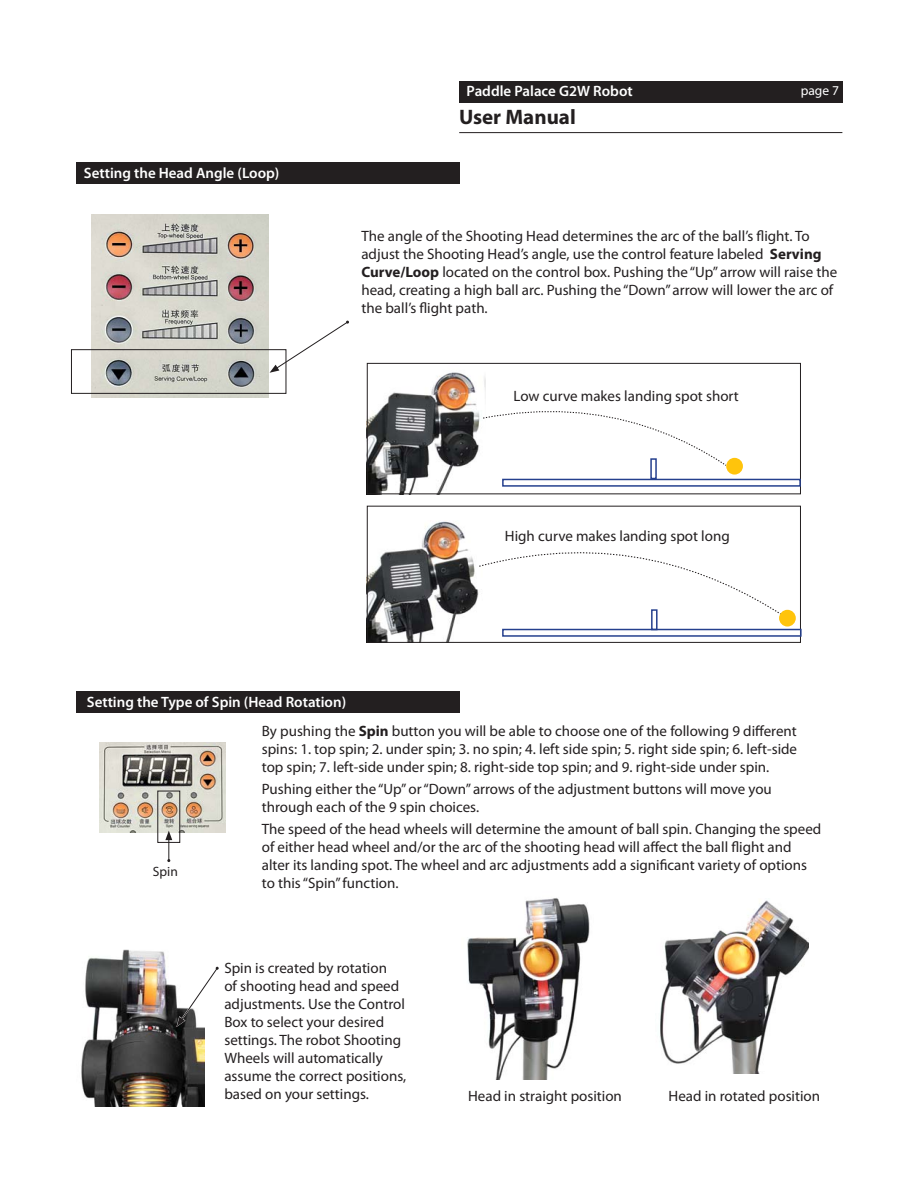
<style>
.page{position:relative;width:918px;height:1188px;background:#fff}
.page>*{position:absolute;margin:0;border:0;box-sizing:border-box;transform-origin:0 0}
.t1{font:700 21px "Myriad Pro";color:#231f20}
.t2{font:15px/18px "Myriad Pro";color:#231f20}
.t3{font:600 15px "Myriad Pro";color:#fff}
.t4{font:13.5px "Myriad Pro";color:#fff}
.t5{font:13.5px "Myriad Pro";color:#231f20}
.s1{font-weight:700}
.s2{font-weight:600;color:#fff}
</style>
<div class="page">
<div style="left:459px;top:81px;width:384px;height:22px;background:#231f20"></div>
<hr style="left:459px;top:132px;width:383px;height:1px;background:#231f20">
<div style="left:76px;top:162px;width:384px;height:22px;background:#231f20"></div>
<img style="left:92px;top:214px;width:176px;height:183px">
<div style="left:71px;top:349px;width:215px;height:45px;border:1px solid #231f20"></div>
<svg style="left:270px;top:321px;width:79px;height:52px"></svg>
<img style="left:369px;top:521px;width:107px;height:120px">
<img style="left:369px;top:372px;width:108px;height:120px">
<svg style="left:476px;top:552px;width:313px;height:64px"></svg>
<div style="left:367px;top:363px;width:434px;height:131px;border:1px solid #231f20"></div>
<div style="left:367px;top:506px;width:434px;height:137px;border:1px solid #231f20"></div>
<div style="left:502px;top:629px;width:300px;height:8px;border:2px solid #25408e"></div>
<div style="left:651px;top:609px;width:7px;height:21px;border:2px solid #25408e"></div>
<div style="left:779px;top:610px;width:17px;height:17px;background:#ffc40c;border-radius:50%"></div>
<svg style="left:477px;top:377px;width:258px;height:102px"></svg>
<div style="left:502px;top:479px;width:299px;height:8px;border:2px solid #25408e"></div>
<div style="left:650px;top:458px;width:7px;height:21px;border:2px solid #25408e"></div>
<div style="left:726px;top:458px;width:17px;height:17px;background:#ffc40c;border-radius:50%"></div>
<div style="left:76px;top:692px;width:384px;height:21px;background:#231f20"></div>
<img style="left:100px;top:743px;width:126px;height:89px">
<div style="left:157px;top:791px;width:23px;height:52px;border:1px solid #231f20"></div>
<svg style="left:165px;top:831px;width:7px;height:31px"></svg>
<img style="left:81px;top:949px;width:124px;height:158px">
<img style="left:660px;top:900px;width:148px;height:173px">
<img style="left:467px;top:898px;width:123px;height:182px">
<svg style="left:176px;top:967px;width:43px;height:60px"></svg>
<p class="t3" style="left:84px;top:168px;width:197px">Setting the Head Angle (Loop)</p>
<p class="t3" style="left:467px;top:86px;width:168px">Paddle Palace G2W Robot</p>
<p class="t4" style="left:801px;top:86px;width:40px">page 7</p>
<h1 class="t1" style="left:459px;top:109px;width:118px">User Manual</h1>
<p class="t2" style="left:361px;top:228px;width:477px">The angle of the Shooting Head determines the arc of the ball’s flight. To adjust the Shooting Head’s angle, use the control feature labeled <span class="s1">Serving Curve/Loop</span> located on the control box. Pushing the “Up” arrow will raise the head, creating a high ball arc. Pushing the “Down” arrow will lower the arc of the ball’s flight path.</p>
<p class="t2" style="left:514px;top:389px;width:227px">Low curve makes landing spot short</p>
<p class="t2" style="left:505px;top:528px;width:227px">High curve makes landing spot long</p>
<p class="t2" style="left:262px;top:690px;width:537px;line-height:28.5px;text-indent:-175px"><span class="s2">Setting the Type of Spin (Head Rotation)<br></span>By pushing the <span class="s1">Spin</span> button you will be able to choose one of the following 9 different</p>
<p class="t2" style="left:262px;top:741px;width:537px">spins: 1. top spin; 2. under spin; 3. no spin; 4. left side spin; 5. right side spin; 6. left-side top spin; 7. left-side under spin; 8. right-side top spin; and 9. right-side under spin.</p>
<p class="t2" style="left:262px;top:782px;width:512px">Pushing either the “Up” or “Down” arrows of the adjustment buttons will move you through each of the 9 spin choices.</p>
<p class="t2" style="left:262px;top:822px;width:561px">The speed of the head wheels will determine the amount of ball spin. Changing the speed of either head wheel and/or the arc of the shooting head will affect the ball flight and alter its landing spot. The wheel and arc adjustments add a significant variety of options to this “Spin” function.</p>
<p class="t5" style="left:153px;top:867px;width:26px">Spin</p>
<p class="t2" style="left:224px;top:960px;width:183px">Spin is created by rotation<br>of shooting head and speed adjustments. Use the Control<br>Box to select your desired settings. The robot Shooting<br>Wheels will automatically assume the correct positions, based on your settings.</p>
<p class="t2" style="left:468px;top:1088px;width:155px">Head in straight position</p>
<p class="t2" style="left:669px;top:1088px;width:153px">Head in rotated position</p>
</div>
